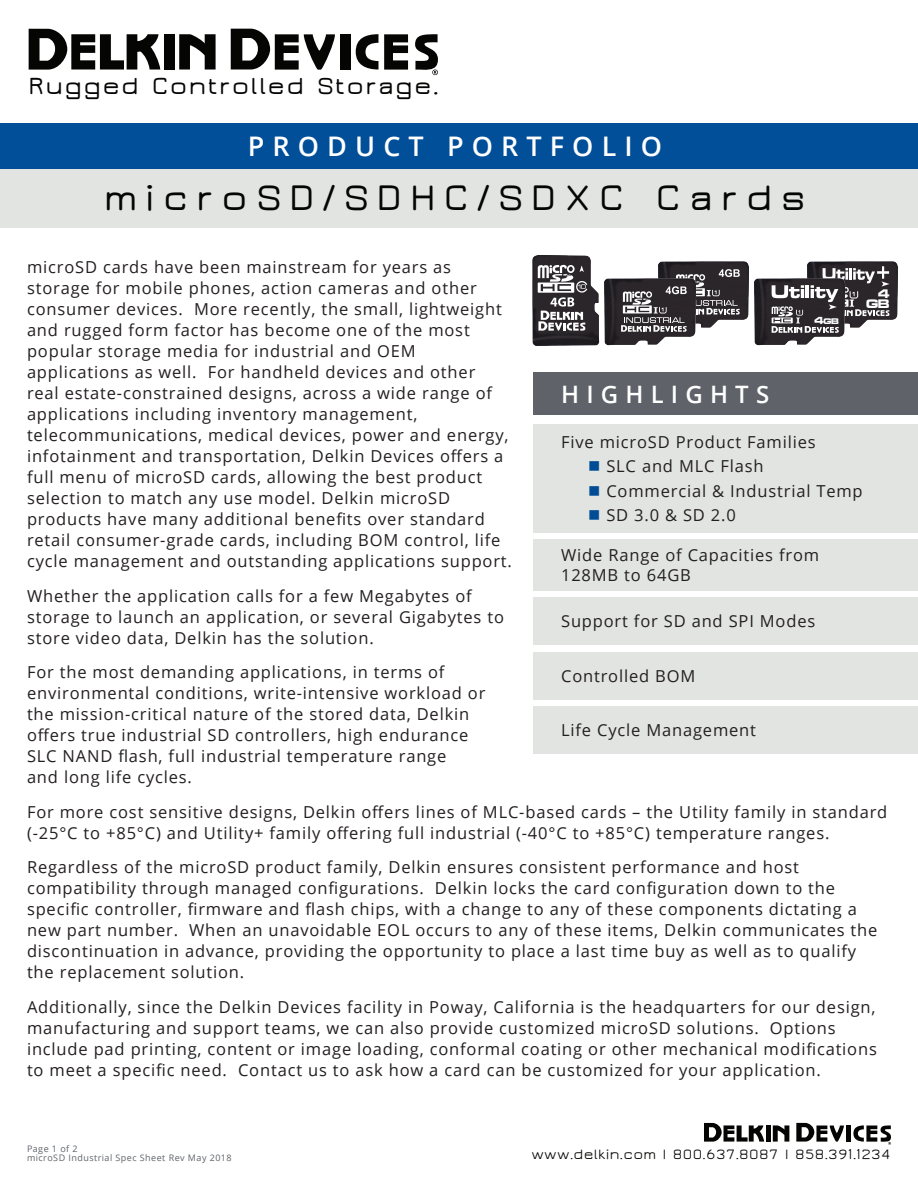
<style>
.page{position:relative;width:918px;height:1188px;background:#fff}
.page>*{position:absolute;margin:0;border:0;box-sizing:border-box;transform-origin:0 0}
.t1{font:600 39px "Jura";letter-spacing:.2em;color:#050604}
.t2{font:600 27px "Open Sans";letter-spacing:.3em;color:#fff}
.t3{font:600 25.65px "Jura";letter-spacing:.05em;color:#050604}
.t4{font:600 24px "Open Sans";letter-spacing:.3em;color:#fff}
.t5{font:16.5px/21px "Open Sans";letter-spacing:.05em;color:#231f20}
.t6{font:500 15px "Jura";letter-spacing:.02em;color:#050604}
.t7{font:12.75px/10.2px "Microgramma D Bold Exte";color:#fff;text-align:right}
.t8{font:9px/9px "Open Sans";letter-spacing:.05em;color:#5f6369}
.t9{font:8.55px "Microgramma D Bold Exte";color:#fff}
.s1{font-size:10.65px}
.s2{color:#014d95}
</style>
<div class="page">
<div style="left:164px;top:34px;width:11px;height:36px;background:#050604"></div>
<svg style="left:179px;top:34px;width:37px;height:36px"></svg>
<svg style="left:29px;top:29px;width:131px;height:41px"></svg>
<svg style="left:356px;top:34px;width:22px;height:36px"></svg>
<div style="left:340px;top:34px;width:11px;height:36px;background:#050604"></div>
<svg style="left:231px;top:29px;width:104px;height:41px"></svg>
<svg style="left:384px;top:34px;width:24px;height:36px"></svg>
<svg style="left:415px;top:34px;width:23px;height:41px"></svg>
<div style="left:0;top:169px;width:918px;height:59px;background:#e2e4e2"></div>
<div style="left:0;top:123px;width:918px;height:45px;background:#014e99"></div>
<div style="left:766px;top:1125px;width:5px;height:17px;background:#050604"></div>
<svg style="left:773px;top:1125px;width:16px;height:17px"></svg>
<svg style="left:704px;top:1123px;width:60px;height:19px"></svg>
<div style="left:846px;top:1126px;width:5px;height:16px;background:#050604"></div>
<svg style="left:796px;top:1123px;width:48px;height:19px"></svg>
<svg style="left:853px;top:1125px;width:38px;height:20px"></svg>
<img style="left:658px;top:261px;width:91px;height:59px">
<img style="left:604px;top:278px;width:92px;height:68px">
<svg style="left:621px;top:269px;width:119px;height:63px"></svg>
<img style="left:532px;top:255px;width:68px;height:91px">
<svg style="left:538px;top:265px;width:49px;height:66px"></svg>
<img style="left:807px;top:261px;width:91px;height:59px">
<img style="left:754px;top:278px;width:90px;height:68px">
<svg style="left:772px;top:266px;width:117px;height:67px"></svg>
<div style="left:533px;top:372px;width:385px;height:43px;background:#5f6369"></div>
<div style="left:533px;top:424px;width:385px;height:109px;background:#e2e4e2"></div>
<div style="left:533px;top:539px;width:385px;height:51px;background:#e2e4e2"></div>
<div style="left:533px;top:597px;width:385px;height:47px;background:#e2e4e2"></div>
<div style="left:533px;top:652px;width:385px;height:47px;background:#e2e4e2"></div>
<div style="left:533px;top:707px;width:385px;height:47px;background:#e2e4e2"></div>
<h3 class="t3" style="left:29px;top:73px;width:411px">Rugged Controlled Storage.</h3>
<h2 class="t2" style="left:248px;top:127px;width:416px">PRODUCT PORTFOLIO</h2>
<h1 class="t1" style="left:104px;top:178px;width:704px">microSD/SDHC/SDXC Cards</h1>
<p class="t5" style="left:27px;top:256px;width:487px">microSD cards have been mainstream for years as storage for mobile phones, action cameras and other consumer devices. More recently, the small, lightweight and rugged form factor has become one of the most popular storage media for industrial and OEM applications as well. For handheld devices and other<br>real estate-constrained designs, across a wide range of applications including inventory management, telecommunications, medical devices, power and energy, infotainment and transportation, Delkin Devices offers a full menu of microSD cards, allowing the best product selection to match any use model. Delkin microSD products have many additional benefits over standard retail consumer-grade cards, including BOM control, life cycle management and outstanding applications support.</p>
<p class="t5" style="left:27px;top:585px;width:478px">Whether the application calls for a few Megabytes of storage to launch an application, or several Gigabytes to store video data, Delkin has the solution.</p>
<p class="t5" style="left:27px;top:662px;width:460px">For the most demanding applications, in terms of environmental conditions, write-intensive workload or the mission-critical nature of the stored data, Delkin offers true industrial SD controllers, high endurance SLC NAND flash, full industrial temperature range<br>and long life cycles.</p>
<p class="t5" style="left:27px;top:801px;width:862px">For more cost sensitive designs, Delkin offers lines of MLC-based cards – the Utility family in standard (-25°C to +85°C) and Utility+ family offering full industrial (-40°C to +85°C) temperature ranges.</p>
<p class="t5" style="left:27px;top:857px;width:852px">Regardless of the microSD product family, Delkin ensures consistent performance and host compatibility through managed configurations. Delkin locks the card configuration down to the specific controller, firmware and flash chips, with a change to any of these components dictating a new part number. When an unavoidable EOL occurs to any of these items, Delkin communicates the discontinuation in advance, providing the opportunity to place a last time buy as well as to qualify the replacement solution.</p>
<p class="t5" style="left:27px;top:996px;width:851px">Additionally, since the Delkin Devices facility in Poway, California is the headquarters for our design, manufacturing and support teams, we can also provide customized microSD solutions. Options include pad printing, content or image loading, conformal coating or other mechanical modifications to meet a specific need. Contact us to ask how a card can be customized for your application.</p>
<p class="t7" style="left:866px;top:288px;width:25px">4<br>GB</p>
<p class="t9" style="left:814px;top:315px;width:26px"><span class="s1">4</span>GB</p>
<h3 class="t4" style="left:561px;top:377px;width:210px">HIGHLIGHTS</h3>
<p class="t5" style="left:561px;top:431px;width:256px">Five microSD Product Families</p>
<p class="t5" style="left:588px;top:456px;width:177px"><span class="s2">■</span> SLC and MLC Flash</p>
<p class="t5" style="left:588px;top:480px;width:276px"><span class="s2">■</span> Commercial &amp; Industrial Temp</p>
<p class="t5" style="left:588px;top:504px;width:149px"><span class="s2">■</span> SD 3.0 &amp; SD 2.0</p>
<p class="t5" style="left:561px;top:544px;width:260px;line-height:19.8px">Wide Range of Capacities from<br>128MB to 64GB</p>
<p class="t5" style="left:561px;top:610px;width:256px">Support for SD and SPI Modes</p>
<p class="t5" style="left:561px;top:665px;width:136px">Controlled BOM</p>
<p class="t5" style="left:561px;top:719px;width:196px">Life Cycle Management</p>
<p class="t8" style="left:27px;top:1144px;width:206px">Page 1 of 2<br>microSD Industrial Spec Sheet Rev May 2018</p>
<p class="t6" style="left:531px;top:1147px;width:361px">www.delkin.com | 800.637.8087 | 858.391.1234</p>
</div>
